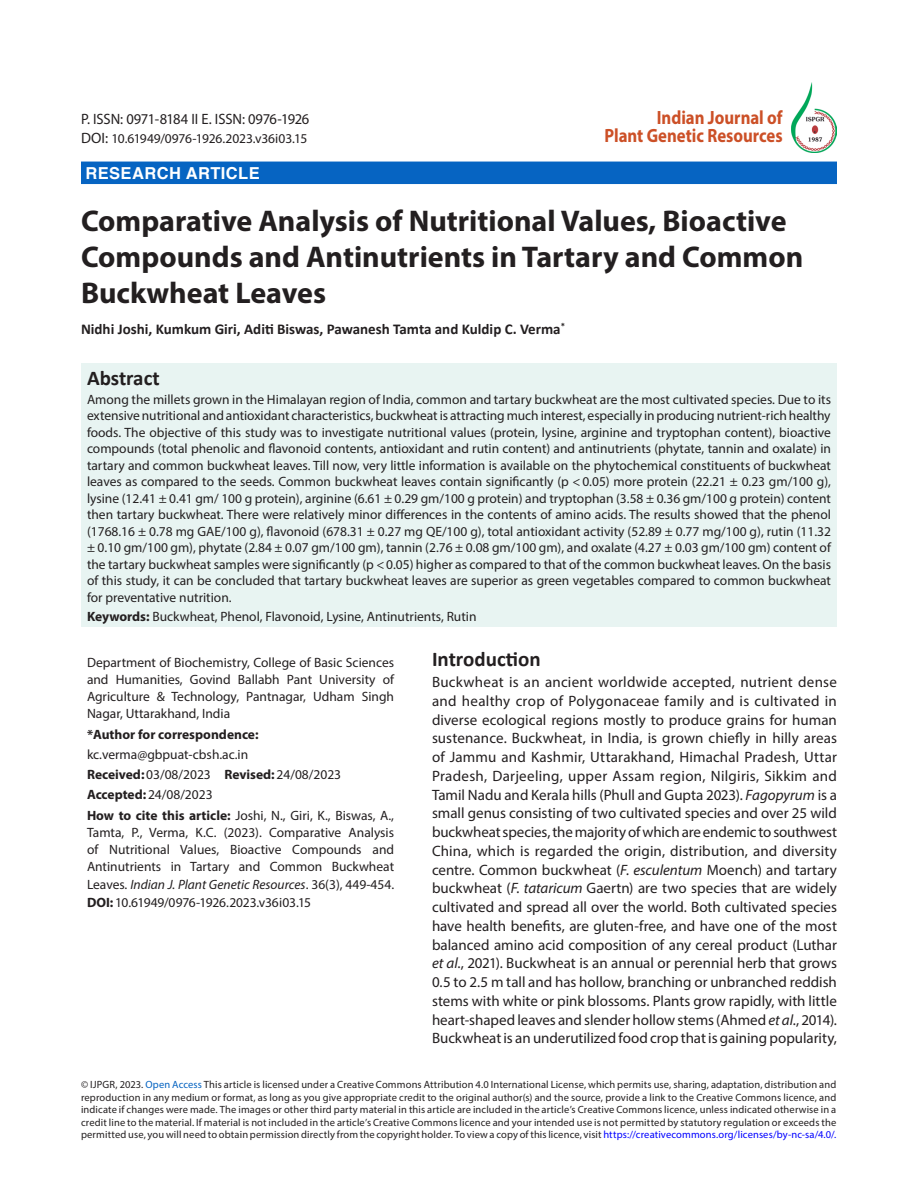
<style>
.page{position:relative;width:918px;height:1188px;background:#fff}
.page>*{position:absolute;margin:0;border:0;box-sizing:border-box;transform-origin:0 0}
.article_head{font:700 30px/36px "Myriad Pro";color:#231f20}
.Sub-Head-1{font:700 21px "Calibri";color:#231f20}
.article_head-2{font:700 19.2px/18.3px "Myriad Pro";color:#cc5027;text-align:right;scale:.87 1}
.Subject{font:700 16.5px "Helvetica";letter-spacing:.025em;color:#fff}
.Body_flush{font:15px/18.8px "Myriad Pro";letter-spacing:-.005em;color:#231f20;text-align:justify}
.author{font:700 15px "Calibri";color:#231f20}
.Abstract{font:13.5px/16.5px "Myriad Pro";color:#231f20;text-align:justify}
.affiliation{font:13.5px/17.2px "Myriad Pro";color:#231f20;text-align:justify}
.Body_flush-2{font:13.5px "Myriad Pro";letter-spacing:-.015em;color:#231f20}
.affiliation-2{font:700 13.5px "Myriad Pro";color:#231f20}
._1st{font:10.5px/12.6px "Myriad Pro";letter-spacing:.01em;color:#231f20;text-align:justify}
.s1{font-size:15px}
.s2{font-weight:700}
.s3{font-style:italic}
.s4{color:#0563c1}
.s5{color:#00f}
</style>
<div class="page">
<div style="left:81px;top:364px;width:756px;height:263px;background:#e8f4f2"></div>
<div style="left:81px;top:162px;width:756px;height:22px;background:#0664c2"></div>
<img style="left:792px;top:82px;width:45px;height:70px">
<p class="Body_flush" style="left:81px;top:109px;width:230px">P. ISSN: 0971-8184 II E. ISSN: 0976-1926</p>
<p class="Body_flush-2" style="left:81px;top:130px;width:228px"><span class="s1">DOI:</span> 10.61949/0976-1926.2023.v36i03.15</p>
<p class="Subject" style="left:86px;top:160px;width:176px">RESEARCH ARTICLE</p>
<p class="article_head-2" style="left:604px;top:108px;width:207px">Indian Journal of<br>Plant Genetic Resources</p>
<p class="article_head" style="left:81px;top:202px;width:724px">Comparative Analysis of Nutritional Values, Bioactive<br>Compounds and Antinutrients in Tartary and Common<br>Buckwheat Leaves</p>
<p class="author" style="left:81px;top:319px;width:486px">Nidhi Joshi, Kumkum Giri, Aditi Biswas, Pawanesh Tamta and Kuldip C. Verma<sup>*</sup></p>
<p class="Sub-Head-1" style="left:87px;top:363px;width:74px">Abstract</p>
<p class="Abstract" style="left:87px;top:391px;width:746px">Among the millets grown in the Himalayan region of India, common and tartary buckwheat are the most cultivated species. Due to its extensive nutritional and antioxidant characteristics, buckwheat is attracting much interest, especially in producing nutrient-rich healthy foods. The objective of this study was to investigate nutritional values (protein, lysine, arginine and tryptophan content), bioactive compounds (total phenolic and flavonoid contents, antioxidant and rutin content) and antinutrients (phytate, tannin and oxalate) in tartary and common buckwheat leaves. Till now, very little information is available on the phytochemical constituents of buckwheat leaves as compared to the seeds. Common buckwheat leaves contain significantly (p &lt;0.05) more protein (22.21 ± 0.23 gm/100 g), lysine (12.41 ± 0.41 gm/ 100 g protein), arginine (6.61 ± 0.29 gm/100 g protein) and tryptophan (3.58 ± 0.36 gm/100 g protein) content then tartary buckwheat. There were relatively minor differences in the contents of amino acids. The results showed that the phenol (1768.16 ± 0.78 mg GAE/100 g), flavonoid (678.31 ± 0.27 mg QE/100 g), total antioxidant activity (52.89 ± 0.77 mg/100 g), rutin (11.32 ± 0.10 gm/100 gm), phytate (2.84 ± 0.07 gm/100 gm), tannin (2.76 ± 0.08 gm/100 gm), and oxalate (4.27 ± 0.03 gm/100 gm) content of the tartary buckwheat samples were significantly (p &lt;0.05) higher as compared to that of the common buckwheat leaves. On the basis of this study, it can be concluded that tartary buckwheat leaves are superior as green vegetables compared to common buckwheat for preventative nutrition.</p>
<p class="Abstract" style="left:87px;top:608px;width:391px"><span class="s2">Keywords:</span> Buckwheat, Phenol, Flavonoid, Lysine, Antinutrients, Rutin</p>
<p class="affiliation" style="left:87px;top:653px;width:309px">Department of Biochemistry, College of Basic Sciences and Humanities, Govind Ballabh Pant University of Agriculture &amp; Technology, Pantnagar, Udham Singh Nagar, Uttarakhand, India</p>
<p class="affiliation-2" style="left:87px;top:725px;width:173px">*Author for correspondence:</p>
<p class="affiliation" style="left:87px;top:746px;width:163px">kc.verma@gbpuat-cbsh.ac.in</p>
<p class="affiliation" style="left:87px;top:766px;width:256px"><span class="s2">Received:</span>03/08/2023 <span class="s2">Revised:</span>24/08/2023</p>
<p class="affiliation" style="left:87px;top:786px;width:127px"><span class="s2">Accepted:</span>24/08/2023</p>
<p class="affiliation" style="left:87px;top:806px;width:309px"><span class="s2">How to cite this article:</span> Joshi, N., Giri, K., Biswas, A., Tamta, P., Verma, K.C. (2023). Comparative Analysis of Nutritional Values, Bioactive Compounds and Antinutrients in Tartary and Common Buckwheat Leaves. <span class="s3">Indian J. Plant Genetic Resources</span>. 36(3), 449-454.</p>
<p class="affiliation" style="left:87px;top:894px;width:226px"><span class="s2">DOI:</span>10.61949/0976-1926.2023.v36i03.15</p>
<p class="Sub-Head-1" style="left:432px;top:645px;width:110px">Introduction</p>
<p class="Body_flush" style="left:432px;top:673px;width:407px">Buckwheat is an ancient worldwide accepted, nutrient dense and healthy crop of Polygonaceae family and is cultivated in diverse ecological regions mostly to produce grains for human sustenance. Buckwheat, in India, is grown chiefly in hilly areas of Jammu and Kashmir, Uttarakhand, Himachal Pradesh, Uttar Pradesh, Darjeeling, upper Assam region, Nilgiris, Sikkim and Tamil Nadu and Kerala hills (Phull and Gupta 2023). <span class="s3">Fagopyrum</span> is a small genus consisting of two cultivated species and over 25 wild buckwheat species, the majority of which are endemic to southwest China, which is regarded the origin, distribution, and diversity centre. Common buckwheat (<span class="s3">F. esculentum</span> Moench) and tartary buckwheat (<span class="s3">F. tataricum</span> Gaertn) are two species that are widely cultivated and spread all over the world. Both cultivated species have health benefits, are gluten-free, and have one of the most balanced amino acid composition of any cereal product (Luthar <span class="s3">et al</span>., 2021). Buckwheat is an annual or perennial herb that grows 0.5 to 2.5 m tall and has hollow, branching or unbranched reddish stems with white or pink blossoms. Plants grow rapidly, with little heart-shaped leaves and slender hollow stems (Ahmed <span class="s3">et al</span>., 2014).<br>Buckwheat is an underutilized food crop that is gaining popularity,</p>
<p class="_1st" style="left:81px;top:1078px;width:757px">© IJPGR, 2023. <span class="s4">Open Access</span> This article is licensed under a Creative Commons Attribution 4.0 International License, which permits use, sharing, adaptation, distribution and reproduction in any medium or format, as long as you give appropriate credit to the original author(s) and the source, provide a link to the Creative Commons licence, and indicate if changes were made. The images or other third party material in this article are included in the article’s Creative Commons licence, unless indicated otherwise in a credit line to the material. If material is not included in the article’s Creative Commons licence and your intended use is not permitted by statutory regulation or exceeds the permitted use, you will need to obtain permission directly from the copyright holder. To view a copy of this licence, visit <span class="s5">https://creativecommons.org/licenses/by-nc-sa/4.0/.</span></p>
</div>
